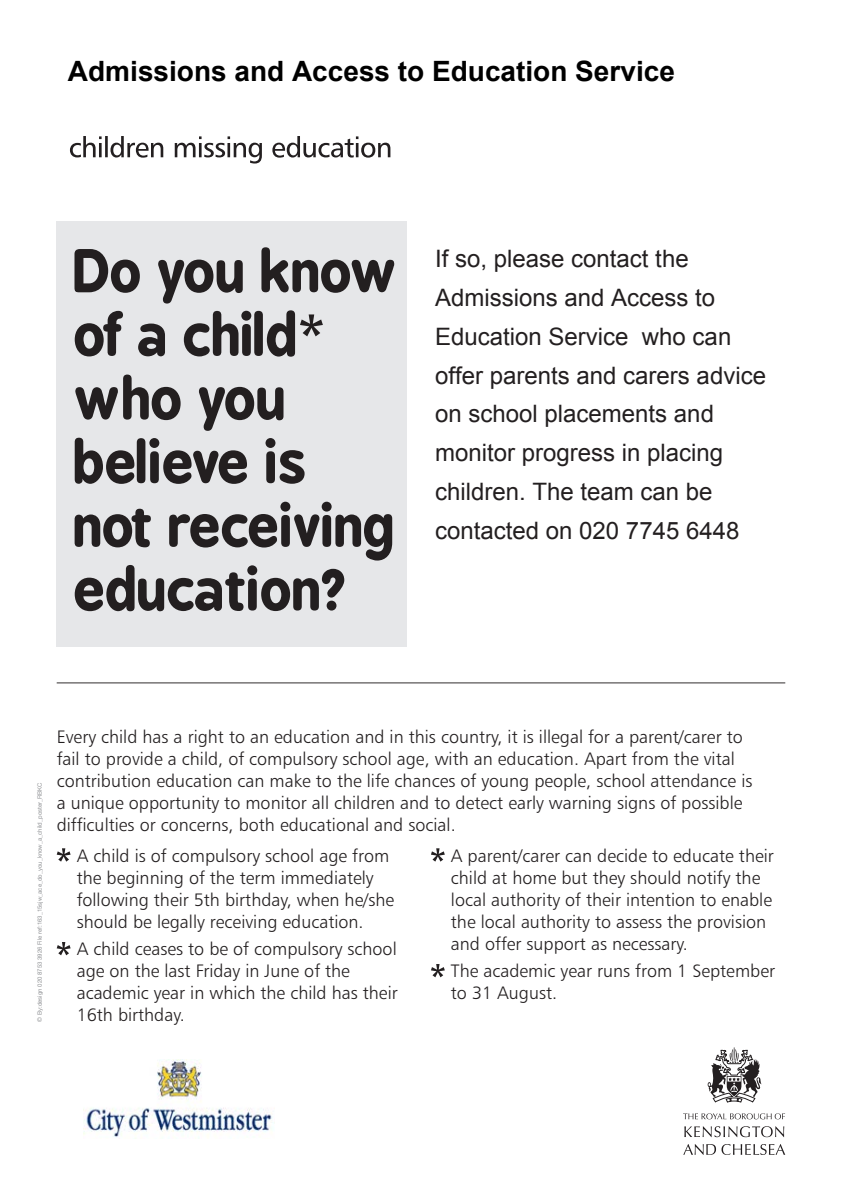
<style>
.page{position:relative;width:842px;height:1191px;background:#fff}
.page>*{position:absolute;margin:0;border:0;box-sizing:border-box;transform-origin:0 0}
.t1{font:700 55.7px/63.6px "B Preplay";letter-spacing:-.01em;color:#231f20}
.t2{font:700 28px "Arial";color:#000}
.t3{font:24px/38.8px "Arial";color:#231f20}
.t4{font:18px/22px "Humanist 777 BT Light B";color:#231f20}
.t5{font:6px "Helvetica Neue";color:#939598}
.s1{font-family:"Humanist 777 BT Bold B";font-weight:400}
</style>
<div class="page">
<svg style="left:70px;top:136px;width:320px;height:27px"></svg>
<div style="left:57px;top:221px;width:350px;height:425px;background:#e6e7e9"></div>
<hr style="left:57px;top:682px;width:728px;height:1px;background:#231f20">
<svg style="left:57px;top:848px;width:14px;height:13px"></svg>
<svg style="left:57px;top:942px;width:14px;height:13px"></svg>
<svg style="left:431px;top:848px;width:14px;height:13px"></svg>
<svg style="left:431px;top:964px;width:14px;height:13px"></svg>
<svg style="left:684px;top:1126px;width:100px;height:11px"></svg>
<svg style="left:683px;top:1144px;width:102px;height:11px"></svg>
<svg style="left:683px;top:1113px;width:102px;height:6px"></svg>
<svg style="left:707px;top:1047px;width:55px;height:56px"></svg>
<img style="left:84px;top:1059px;width:189px;height:79px">
<h2 class="t2" style="left:68px;top:53px;width:608px">Admissions and Access to Education Service</h2>
<h1 class="t1" style="left:74px;top:240px;width:327px">Do you know of a child<span class="s1">* </span>who you believe is not receiving education?</h1>
<h3 class="t3" style="left:435px;top:239px;width:332px">If so, please contact the<br>Admissions and Access to<br>Education Service who can offer parents and carers advice on school placements and monitor progress in placing children. The team can be contacted on 020 7745 6448</h3>
<p class="t5" style="left:36px;top:1021px;width:241px;rotate:-90deg">© By:design 020 8753 3926 File ref:163_15sjw_ace_do_you_know_a_child_poster_RBKC</p>
<p class="t4" style="left:57px;top:725px;width:697px">Every child has a right to an education and in this country, it is illegal for a parent/carer to fail to provide a child, of compulsory school age, with an education. Apart from the vital contribution education can make to the life chances of young people, school attendance is a unique opportunity to monitor all children and to detect early warning signs of possible difficulties or concerns, both educational and social.</p>
<p class="t4" style="left:77px;top:844px;width:319px">A child is of compulsory school age from the beginning of the term immediately following their 5th birthday, when he/she should be legally receiving education.</p>
<p class="t4" style="left:77px;top:937px;width:323px">A child ceases to be of compulsory school age on the last Friday in June of the academic year in which the child has their<br>16th birthday.</p>
<p class="t4" style="left:451px;top:844px;width:324px">A parent/carer can decide to educate their child at home but they should notify the local authority of their intention to enable the local authority to assess the provision and offer support as necessary.</p>
<p class="t4" style="left:451px;top:959px;width:326px">The academic year runs from 1 September to 31 August.</p>
</div>
